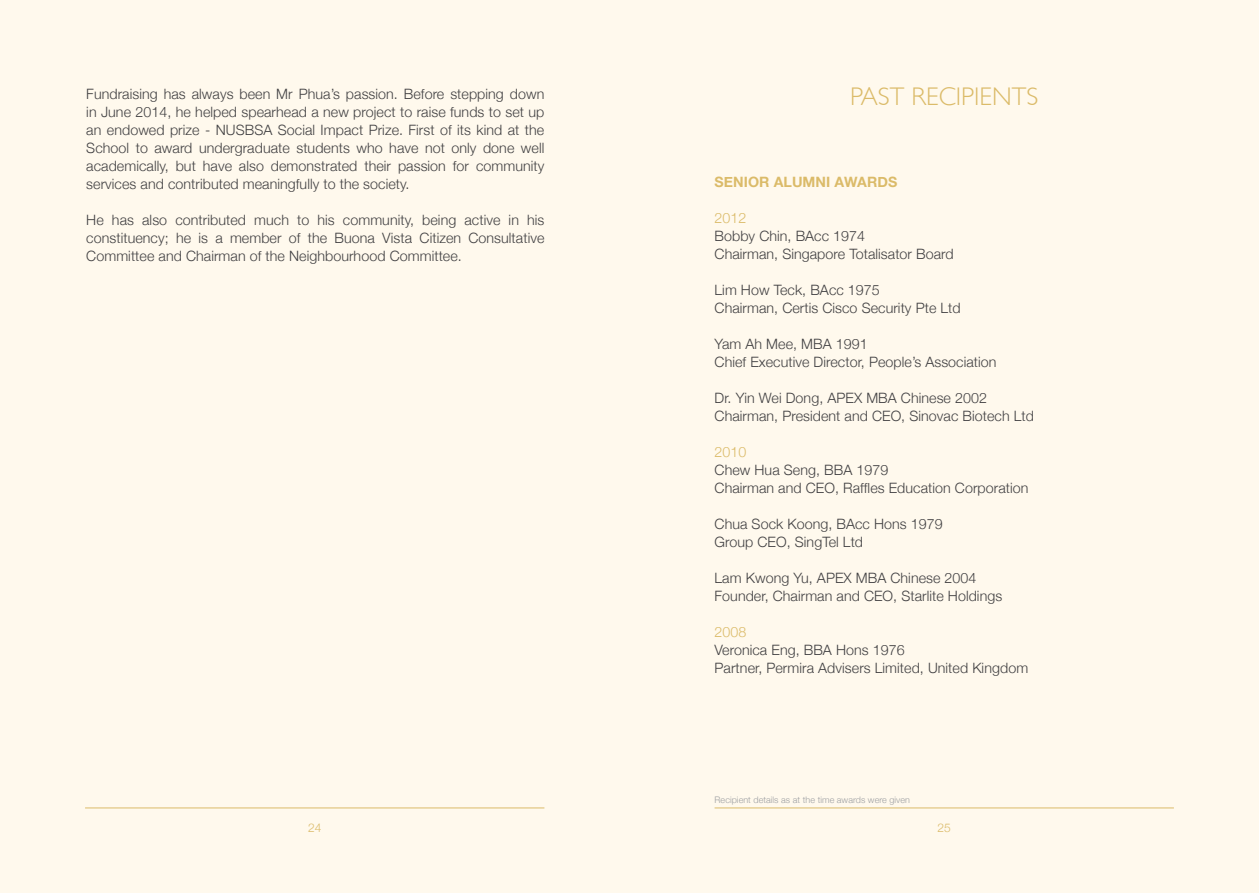
<style>
.page{position:relative;width:1259px;height:893px;background:#fff9ed}
.page>*{position:absolute;margin:0;border:0;box-sizing:border-box;transform-origin:0 0}
.t1{font:300 25.5px "Gill Sans";color:#dbbb69}
.t2{font:300 14.25px/18px "Helvetica Neue";letter-spacing:.005em;color:#414042}
.t3{font:700 14.25px "Helvetica Neue";letter-spacing:.005em;color:#dbbb69}
.t4{font:300 14.25px "Helvetica Neue";letter-spacing:.005em;color:#dbbb69}
.t5{font:300 12px "Helvetica Neue";color:#dbbb69}
.t6{font:300 9px "Helvetica Neue";letter-spacing:.005em;color:#9d9fa2}
</style>
<div class="page">
<hr style="left:85px;top:807px;width:459px;height:1px;background:#dbbb69">
<hr style="left:714px;top:807px;width:460px;height:1px;background:#dbbb69">
<p class="t2" style="left:86px;top:84px;width:459px">Fundraising has always been Mr Phua’s passion. Before stepping down</p>
<h1 class="t1" style="left:850px;top:82px;width:190px">PAST RECIPIENTS</h1>
<p class="t2" style="left:86px;top:102px;width:459px;text-align:justify">in June 2014, he helped spearhead a new project to raise funds to set up an endowed prize - NUSBSA Social Impact Prize. First of its kind at the School to award undergraduate students who have not only done well academically, but have also demonstrated their passion for community services and contributed meaningfully to the society.</p>
<p class="t2" style="left:86px;top:210px;width:460px;text-align:justify">He has also contributed much to his community, being active in his constituency; he is a member of the Buona Vista Citizen Consultative Committee and Chairman of the Neighbourhood Committee.</p>
<p class="t3" style="left:714px;top:169px;width:184px">SENIOR ALUMNI AWARDS</p>
<p class="t4" style="left:714px;top:206px;width:33px">2012</p>
<p class="t2" style="left:714px;top:226px;width:241px">Bobby Chin, BAcc 1974<br>Chairman, Singapore Totalisator Board</p>
<p class="t2" style="left:714px;top:280px;width:248px">Lim How Teck, BAcc 1975<br>Chairman, Certis Cisco Security Pte Ltd</p>
<p class="t2" style="left:714px;top:334px;width:283px">Yam Ah Mee, MBA 1991<br>Chief Executive Director, People’s Association</p>
<p class="t2" style="left:714px;top:388px;width:321px">Dr. Yin Wei Dong, APEX MBA Chinese 2002<br>Chairman, President and CEO, Sinovac Biotech Ltd</p>
<p class="t4" style="left:714px;top:440px;width:33px">2010</p>
<p class="t2" style="left:714px;top:460px;width:315px">Chew Hua Seng, BBA 1979<br>Chairman and CEO, Raffles Education Corporation</p>
<p class="t2" style="left:714px;top:514px;width:230px">Chua Sock Koong, BAcc Hons 1979<br>Group CEO, SingTel Ltd</p>
<p class="t2" style="left:714px;top:568px;width:289px">Lam Kwong Yu, APEX MBA Chinese 2004<br>Founder, Chairman and CEO, Starlite Holdings</p>
<p class="t4" style="left:714px;top:620px;width:33px">2008</p>
<p class="t2" style="left:714px;top:640px;width:315px">Veronica Eng, BBA Hons 1976<br>Partner, Permira Advisers Limited, United Kingdom</p>
<p class="t6" style="left:714px;top:792px;width:197px">Recipient details as at the time awards were given</p>
<p class="t5" style="left:308px;top:818px;width:15px">24</p>
<p class="t5" style="left:937px;top:818px;width:15px">25</p>
</div>
